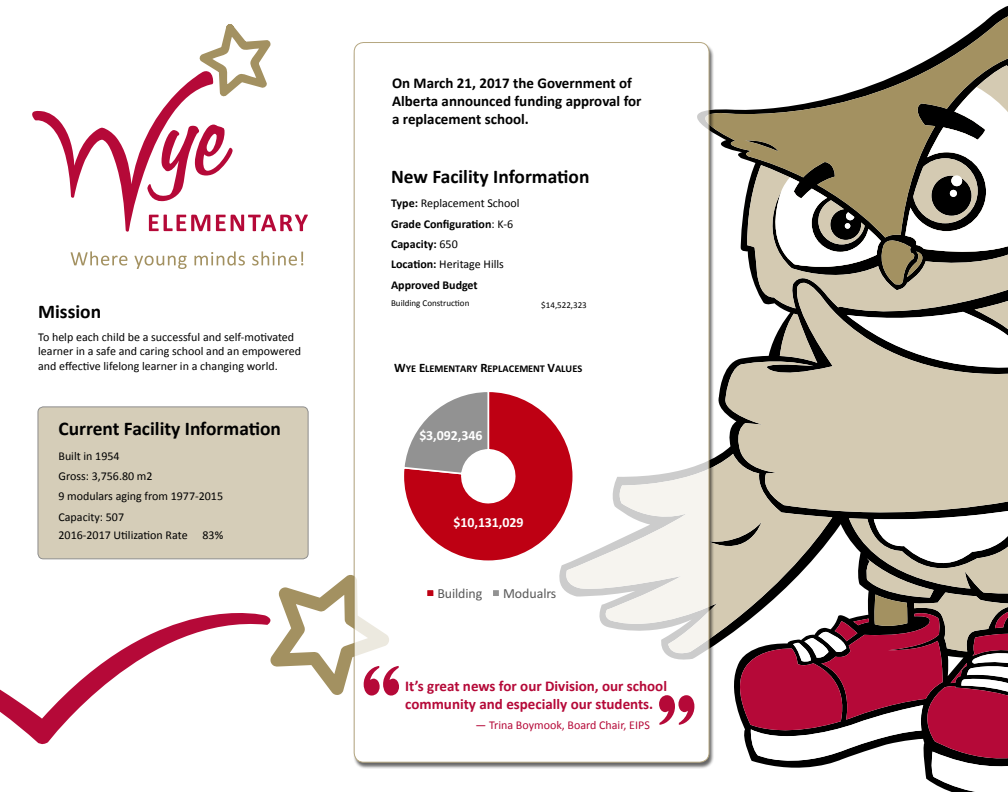
<style>
.page{position:relative;width:1008px;height:792px;background:#fff}
.page>*{position:absolute;margin:0;border:0;box-sizing:border-box;transform-origin:0 0}
.t1{font:700 19.45px "Calibri";color:#000}
.t2{font:700 15px/18px "Calibri";color:#000}
.t3{font:700 15px/18px "Calibri";color:#b50938}
.t4{font:700 13.95px "Calibri";letter-spacing:-.005em;color:#fff}
.t5{font:13.95px "Calibri";letter-spacing:-.005em;color:#595959}
.t6{font:12px/20.4px "Calibri";color:#000}
.t7{font:700 12px/20.4px "Calibri";color:#000}
.t8{font:12px "Calibri";color:#b50938}
.t9{font:700 10.3px "Calibri";color:#000}
.t10{font:9px "Calibri";color:#000}
.s1{font-weight:400}
.s2{font-size:12.8px}
</style>
<div class="page">
<div style="left:38px;top:407px;width:270px;height:152px;background:#d5cdb8;border-radius:5px"></div>
<div style="left:38px;top:407px;width:270px;height:152px;border:1px solid #000;border-radius:5px"></div>
<svg style="left:703px;top:6px;width:305px;height:232px"></svg>
<svg style="left:747px;top:65px;width:261px;height:196px"></svg>
<svg style="left:763px;top:87px;width:245px;height:174px"></svg>
<svg style="left:913px;top:158px;width:65px;height:65px;background:#746f63"></svg>
<svg style="left:818px;top:200px;width:47px;height:44px;background:#645f53"></svg>
<svg style="left:723px;top:261px;width:285px;height:231px;fill:#d4cab2"></svg>
<svg style="left:715px;top:492px;width:293px;height:300px"></svg>
<div style="left:951px;top:175px;width:11px;height:11px;background:#fff;border-radius:50%"></div>
<div style="left:353px;top:43px;width:362px;height:726px;background:#000;opacity:.75"></div>
<div style="left:354px;top:43px;width:355px;height:719px;background:#fff;border-radius:10px"></div>
<svg style="left:0;top:613px;width:270px;height:132px"></svg>
<svg style="left:32px;top:24px;width:276px;height:208px"></svg>
<svg style="left:71px;top:251px;width:56px;height:15px"></svg>
<svg style="left:134px;top:256px;width:53px;height:13px"></svg>
<svg style="left:194px;top:251px;width:51px;height:15px"></svg>
<svg style="left:252px;top:251px;width:51px;height:15px"></svg>
<svg style="left:404px;top:392px;width:171px;height:171px"></svg>
<div style="left:426px;top:589px;width:8px;height:8px;background:#be0013"></div>
<div style="left:426px;top:588px;width:9px;height:10px;border:2px solid #fff"></div>
<div style="left:492px;top:589px;width:8px;height:8px;background:#929292"></div>
<div style="left:491px;top:588px;width:10px;height:10px;border:2px solid #fff"></div>
<svg style="left:270px;top:575px;width:129px;height:121px"></svg>
<svg style="left:659px;top:695px;width:35px;height:30px"></svg>
<h1 class="t1" style="left:38px;top:299px;width:64px">Mission</h1>
<p class="t6" style="left:38px;top:329px;width:264px;line-height:14.4px">To help each child be a successful and self-motivated learner in a safe and caring school and an empowered and effective lifelong learner in a changing world.</p>
<h1 class="t1" style="left:58px;top:417px;width:224px">Current Facility Information</h1>
<p class="t6" style="left:58px;top:445px;width:166px">Built in 1954<br>Gross: 3,756.80 m2<br>9 modulars aging from 1977-2015<br>Capacity: 507</p>
<p class="t6" style="left:58px;top:524px;width:166px">2016-2017 Utilization Rate 83%</p>
<p class="t2" style="left:392px;top:73px;width:251px">On March 21, 2017 the Government of<br>Alberta announced funding approval for a replacement school.</p>
<h1 class="t1" style="left:391px;top:164px;width:200px">New Facility Information</h1>
<p class="t7" style="left:391px;top:192px;width:130px">Type: <span class="s1">Replacement School<br></span>Grade Configuration<span class="s1">: K-6<br></span>Capacity: <span class="s1">650<br></span>Location: <span class="s1">Heritage Hills<br></span>Approved Budget</p>
<p class="t10" style="left:391px;top:297px;width:80px">Building Construction</p>
<p class="t10" style="left:541px;top:300px;width:47px">$14,522,323</p>
<p class="t9" style="left:394px;top:361px;width:189px"><span class="s2">W</span>YE <span class="s2">E</span>LEMENTARY <span class="s2">R</span>EPLACEMENT <span class="s2">V</span>ALUES</p>
<p class="t4" style="left:419px;top:425px;width:65px">$3,092,346</p>
<p class="t4" style="left:453px;top:513px;width:72px">$10,131,029</p>
<p class="t5" style="left:437px;top:584px;width:47px">Building</p>
<p class="t5" style="left:503px;top:584px;width:55px">Modualrs</p>
<p class="t3" style="left:405px;top:676px;width:263px">It’s great news for our Division, our school community and especially our students.</p>
<p class="t8" style="left:476px;top:718px;width:176px">— Trina Boymook, Board Chair, EIPS</p>
</div>
